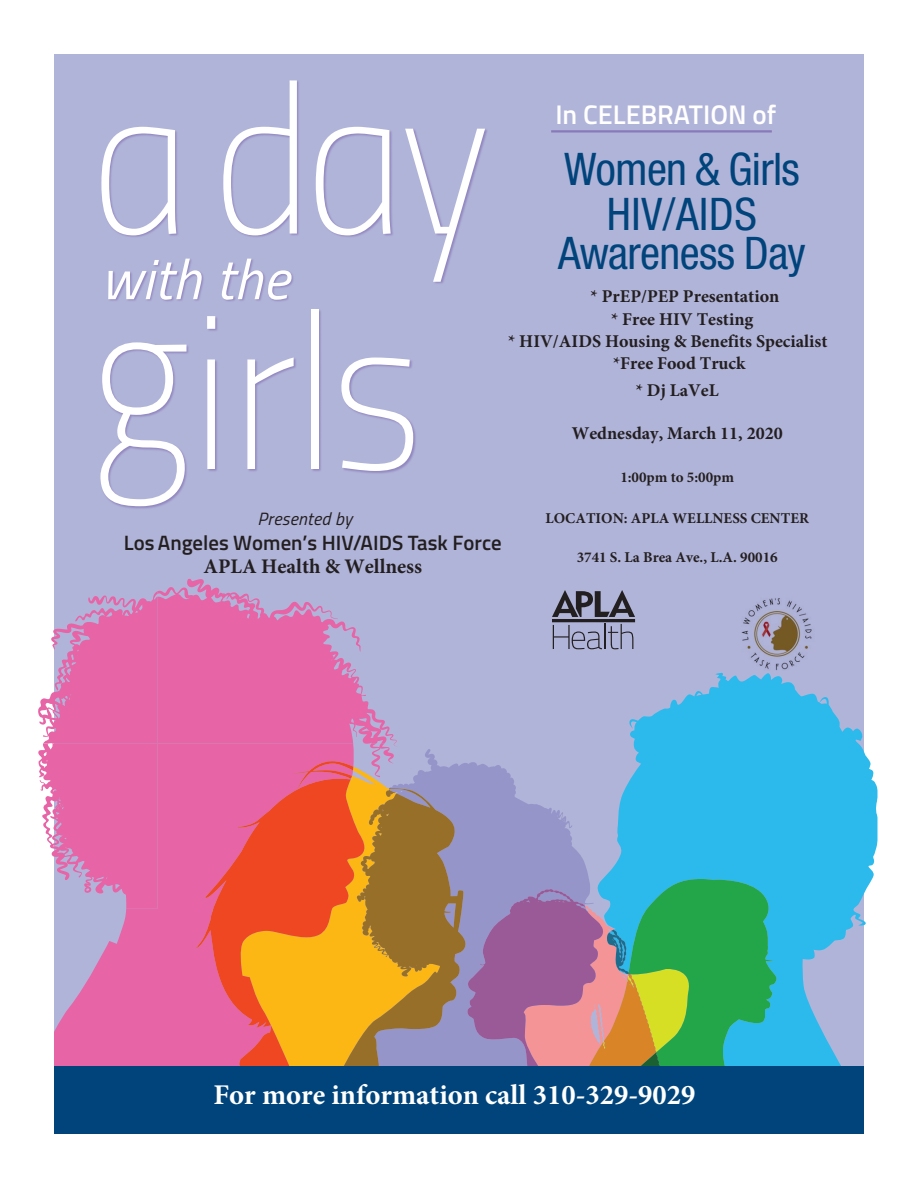
<style>
.page{position:relative;width:918px;height:1188px;background:#fff}
.page>*{position:absolute;margin:0;border:0;box-sizing:border-box;transform-origin:0 0}
.t1{font:219px "Titillium Thin Upright";letter-spacing:-.01em;color:#fff}
.t2{font:209.7px "Titillium Thin Upright";color:#fff}
.t3{font:italic 56.55px "Titillium";letter-spacing:.01em;color:#fff}
.t4{font:condensed 45px/45px "Helvetica Neue";letter-spacing:-.015em;color:#00447b;text-align:center}
.t5{font:700 28.65px "Minion Pro";color:#fff}
.t6{font:600 27px "Titillium";color:#fff}
.t7{font:600 20.85px/23.7px "Titillium";color:#231f20;text-align:center}
.t8{font:700 18px "Minion Pro";color:#231f20}
.t9{font:italic 17.85px "Titillium";letter-spacing:.01em;color:#231f20}
.t10{font:700 15px "Minion Pro";color:#231f20}
.s1{font-family:"Minion Pro";font-weight:700}
</style>
<div class="page">
<div style="left:54px;top:54px;width:810px;height:1080px;background:#b1b4d9"></div>
<div style="left:100px;top:80px;width:388px;height:429px;background:#8879b8;opacity:.75"></div>
<hr style="left:551px;top:130px;width:221px;height:3px;background:#8879b8">
<svg style="left:625px;top:673px;width:253px;height:393px;fill:#2cbaed"></svg>
<svg style="left:398px;top:749px;width:118px;height:39px"></svg>
<svg style="left:397px;top:788px;width:380px;height:278px;background:#799796"></svg>
<svg style="left:54px;top:909px;width:343px;height:157px;fill:#e764a6"></svg>
<svg style="left:38px;top:579px;width:360px;height:330px"></svg>
<svg style="left:196px;top:873px;width:171px;height:193px;background:#f18034"></svg>
<svg style="left:81px;top:595px;width:298px;height:278px;background:#e26a98"></svg>
<svg style="left:56px;top:797px;width:7px;height:12px"></svg>
<svg style="left:57px;top:816px;width:6px;height:9px"></svg>
<svg style="left:387px;top:753px;width:5px;height:4px"></svg>
<svg style="left:368px;top:735px;width:7px;height:12px"></svg>
<div style="left:54px;top:1066px;width:810px;height:68px;background:#00447b"></div>
<svg style="left:552px;top:590px;width:83px;height:59px"></svg>
<img style="left:728px;top:598px;width:95px;height:83px">
<p class="t2" style="left:90px;top:11px;width:403px">a day</p>
<p class="t6" style="left:555px;top:94px;width:222px">In CELEBRATION of</p>
<p class="t4" style="left:564px;top:146px;width:237px">Women &amp; Girls<br>HIV/AIDS</p>
<p class="t4" style="left:558px;top:230px;width:249px">Awareness Day</p>
<p class="t8" style="left:591px;top:284px;width:190px">* PrEP/PEP Presentation</p>
<p class="t8" style="left:611px;top:307px;width:144px">* Free HIV Testing</p>
<p class="t8" style="left:508px;top:329px;width:321px">* HIV/AIDS Housing &amp; Benefits Specialist</p>
<p class="t8" style="left:613px;top:351px;width:134px">*Free Food Truck</p>
<p class="t3" style="left:100px;top:238px;width:190px">with the</p>
<p class="t1" style="left:90px;top:237px;width:335px">girls</p>
<p class="t8" style="left:636px;top:377px;width:84px">* Dj LaVeL</p>
<p class="t8" style="left:572px;top:420px;width:212px">Wednesday, March 11, 2020</p>
<p class="t10" style="left:620px;top:467px;width:115px">1:00pm to 5:00pm</p>
<p class="t10" style="left:546px;top:508px;width:265px">LOCATION: APLA WELLNESS CENTER</p>
<p class="t10" style="left:577px;top:547px;width:203px">3741 S. La Brea Ave., L.A. 90016</p>
<p class="t9" style="left:258px;top:505px;width:96px">Presented by</p>
<p class="t7" style="left:124px;top:529px;width:379px">Los Angeles Women’s HIV/AIDS Task Force<br><span class="s1">APLA Health &amp; Wellness</span></p>
<p class="t5" style="left:213px;top:1075px;width:484px">For more information call 310-329-9029</p>
</div>
